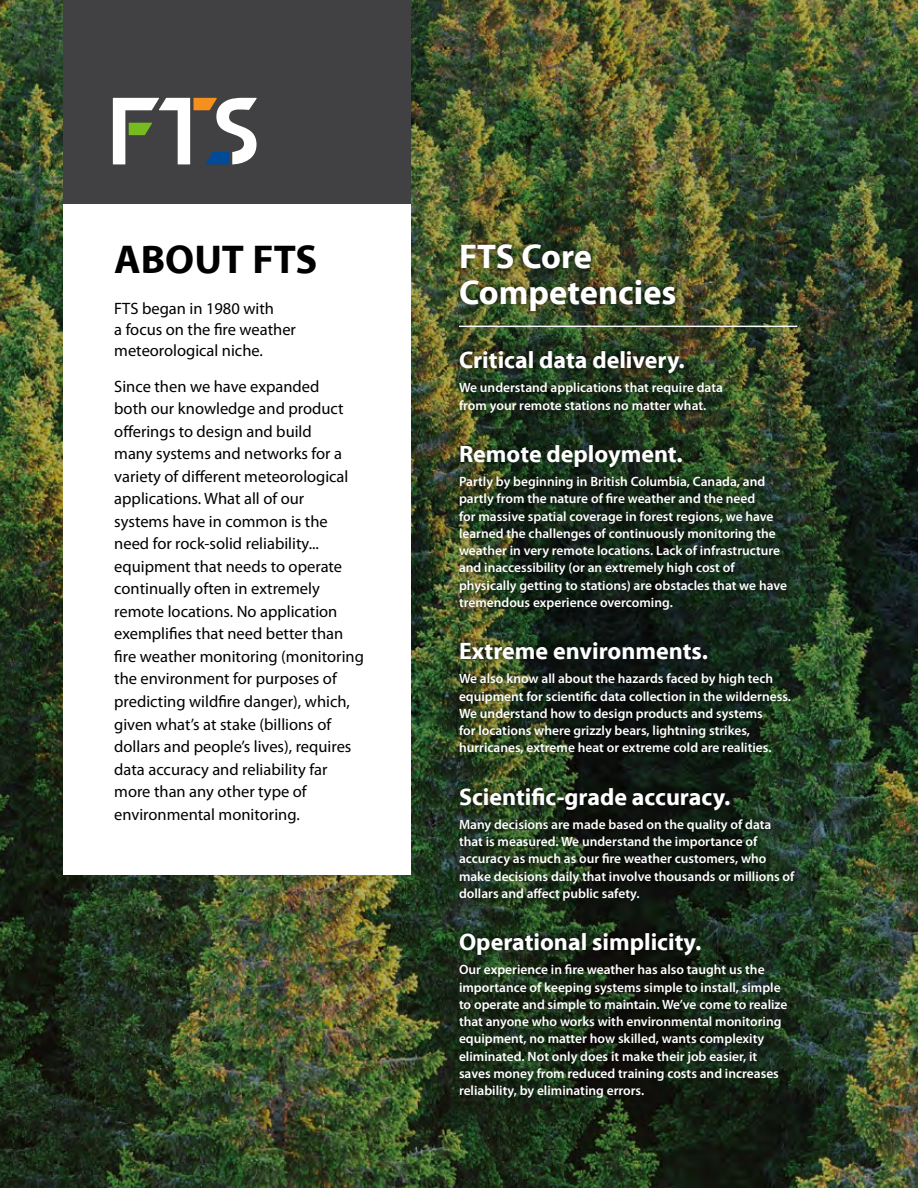
<style>
.page{position:relative;width:918px;height:1188px;background:#fff}
.page>*{position:absolute;margin:0;border:0;box-sizing:border-box;transform-origin:0 0}
.t1{font:700 40.5px "Myriad Pro";color:#000}
.t2{font:700 34.5px/36px "Myriad Pro";color:#fff}
.t3{font:700 24px "Myriad Pro";color:#fff}
.t4{font:16.5px/22.5px "Myriad Pro";color:#000}
.t5{font:600 13.5px/17.2px "Myriad Pro";color:#fff}
</style>
<div class="page">
<img style="left:0;top:0;width:918px;height:1188px">
<div style="left:63px;top:0;width:347px;height:225px;background:#414042"></div>
<div style="left:63px;top:204px;width:347px;height:670px;background:#fff"></div>
<div style="left:453px;top:237px;width:230px;height:82px;background:#000;opacity:.75"></div>
<div style="left:452px;top:344px;width:349px;height:761px;background:#000;opacity:.75"></div>
<hr style="left:459px;top:326px;width:338px;height:1px;background:#fff">
<svg style="left:113px;top:98px;width:144px;height:66px"></svg>
<h1 class="t1" style="left:114px;top:233px;width:205px">ABOUT FTS</h1>
<p class="t4" style="left:114px;top:298px;width:183px;line-height:21px">FTS began in 1980 with<br>a focus on the fire weather meteorological niche.</p>
<p class="t4" style="left:114px;top:375px;width:251px">Since then we have expanded<br>both our knowledge and product offerings to design and build<br>many systems and networks for a variety of different meteorological applications. What all of our<br>systems have in common is the need for rock-solid reliability... equipment that needs to operate continually often in extremely remote locations. No application exemplifies that need better than fire weather monitoring (monitoring the environment for purposes of predicting wildfire danger), which, given what’s at stake (billions of dollars and people’s lives), requires data accuracy and reliability far more than any other type of environmental monitoring.</p>
<h2 class="t2" style="left:459px;top:237px;width:219px">FTS Core<br>Competencies</h2>
<h3 class="t3" style="left:459px;top:345px;width:227px">Critical data delivery.</h3>
<p class="t5" style="left:459px;top:379px;width:266px">We understand applications that require data from your remote stations no matter what.</p>
<h3 class="t3" style="left:459px;top:438px;width:225px">Remote deployment.</h3>
<p class="t5" style="left:459px;top:473px;width:330px">Partly by beginning in British Columbia, Canada, and partly from the nature of fire weather and the need<br>for massive spatial coverage in forest regions, we have learned the challenges of continuously monitoring the weather in very remote locations. Lack of infrastructure and inaccessibility (or an extremely high cost of physically getting to stations) are obstacles that we have tremendous experience overcoming.</p>
<h3 class="t3" style="left:459px;top:636px;width:251px">Extreme environments.</h3>
<p class="t5" style="left:459px;top:670px;width:334px">We also know all about the hazards faced by high tech equipment for scientific data collection in the wilderness.<br>We understand how to design products and systems<br>for locations where grizzly bears, lightning strikes, hurricanes, extreme heat or extreme cold are realities.</p>
<h3 class="t3" style="left:459px;top:781px;width:273px">Scientific-grade accuracy.</h3>
<p class="t5" style="left:459px;top:815px;width:337px">Many decisions are made based on the quality of data that is measured. We understand the importance of accuracy as much as our fire weather customers, who make decisions daily that involve thousands or millions of dollars and affect public safety.</p>
<h3 class="t3" style="left:459px;top:927px;width:244px">Operational simplicity.</h3>
<p class="t5" style="left:459px;top:961px;width:330px">Our experience in fire weather has also taught us the importance of keeping systems simple to install, simple to operate and simple to maintain. We’ve come to realize that anyone who works with environmental monitoring equipment, no matter how skilled, wants complexity eliminated. Not only does it make their job easier, it saves money from reduced training costs and increases reliability, by eliminating errors.</p>
</div>
